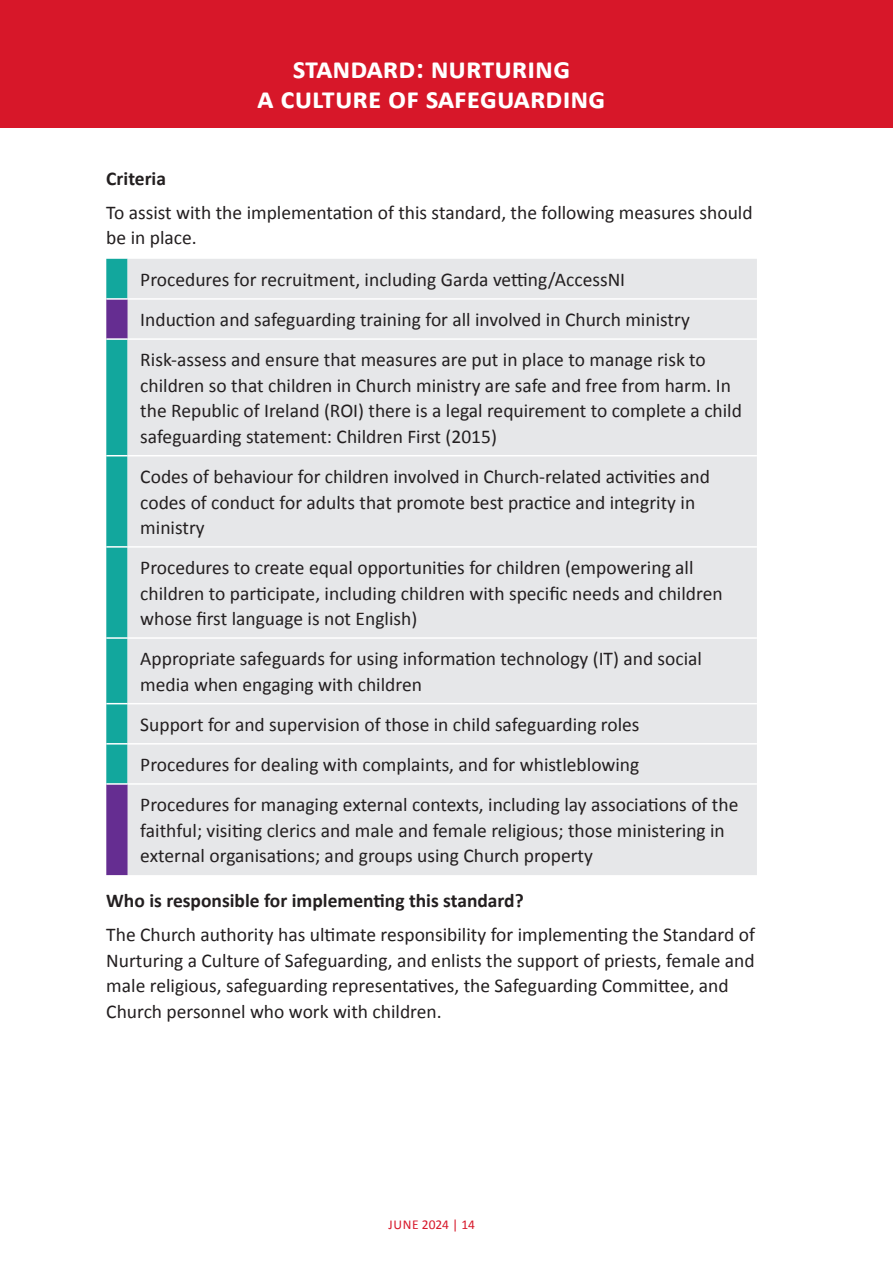
<style>
.page{position:relative;width:893px;height:1263px;background:#fff}
.page>*{position:absolute;margin:0;border:0;box-sizing:border-box;transform-origin:0 0}
.t1{font:700 30px/30px "Calibri";color:#fff;text-align:center}
.t2{font:19.5px/25.5px "Calibri";color:#231f20}
.t3{font:700 19.5px "Calibri";color:#231f20}
.t4{font:13.5px "Calibri";color:#d71729}
</style>
<div class="page">
<div style="left:0;top:0;width:893px;height:128px;background:#d71729"></div>
<div style="left:128px;top:259px;width:629px;height:616px;background:#e6e7e9"></div>
<hr style="left:128px;top:298px;width:629px;height:2px;background:#fff">
<hr style="left:128px;top:338px;width:629px;height:2px;background:#fff">
<hr style="left:128px;top:455px;width:629px;height:1px;background:#fff">
<hr style="left:128px;top:546px;width:629px;height:2px;background:#fff">
<hr style="left:128px;top:637px;width:629px;height:2px;background:#fff">
<hr style="left:128px;top:703px;width:629px;height:1px;background:#fff">
<svg style="left:106px;top:259px;width:22px;height:616px;background:#30929f"></svg>
<hr style="left:128px;top:743px;width:629px;height:1px;background:#fff">
<hr style="left:106px;top:783px;width:22px;height:2px;background:#fff">
<hr style="left:128px;top:783px;width:629px;height:2px;background:#fff">
<h1 class="t1" style="left:258px;top:53px;width:349px">standard: nurturing<br>a culture of safeguarding</h1>
<p class="t3" style="left:106px;top:166px;width:61px">Criteria</p>
<p class="t2" style="left:106px;top:200px;width:648px">To assist with the implementation of this standard, the following measures should be in place.</p>
<p class="t2" style="left:140px;top:260px;width:567px;line-height:40.2px">Procedures for recruitment, including Garda vetting/AccessNI<br>Induction and safeguarding training for all involved in Church ministry<br>Risk-assess and ensure that measures are put in place to manage risk to</p>
<p class="t2" style="left:140px;top:373px;width:603px">children so that children in Church ministry are safe and free from harm. In the Republic of Ireland (ROI) there is a legal requirement to complete a child safeguarding statement: Children First (2015)</p>
<p class="t2" style="left:140px;top:464px;width:571px">Codes of behaviour for children involved in Church-related activities and codes of conduct for adults that promote best practice and integrity in ministry</p>
<p class="t2" style="left:140px;top:555px;width:584px">Procedures to create equal opportunities for children (empowering all children to participate, including children with specific needs and children whose first language is not English)</p>
<p class="t2" style="left:140px;top:646px;width:563px">Appropriate safeguards for using information technology (IT) and social media when engaging with children</p>
<p class="t2" style="left:140px;top:704px;width:600px;line-height:40.2px">Support for and supervision of those in child safeguarding roles<br>Procedures for dealing with complaints, and for whistleblowing<br>Procedures for managing external contexts, including lay associations of the</p>
<p class="t2" style="left:140px;top:818px;width:586px">faithful; visiting clerics and male and female religious; those ministering in external organisations; and groups using Church property</p>
<p class="t3" style="left:106px;top:888px;width:419px">Who is responsible for implementing this standard?</p>
<p class="t2" style="left:106px;top:922px;width:650px">The Church authority has ultimate responsibility for implementing the Standard of Nurturing a Culture of Safeguarding, and enlists the support of priests, female and male religious, safeguarding representatives, the Safeguarding Committee, and Church personnel who work with children.</p>
<p class="t4" style="left:389px;top:1216px;width:88px">JUNE 2024 | 14</p>
</div>
